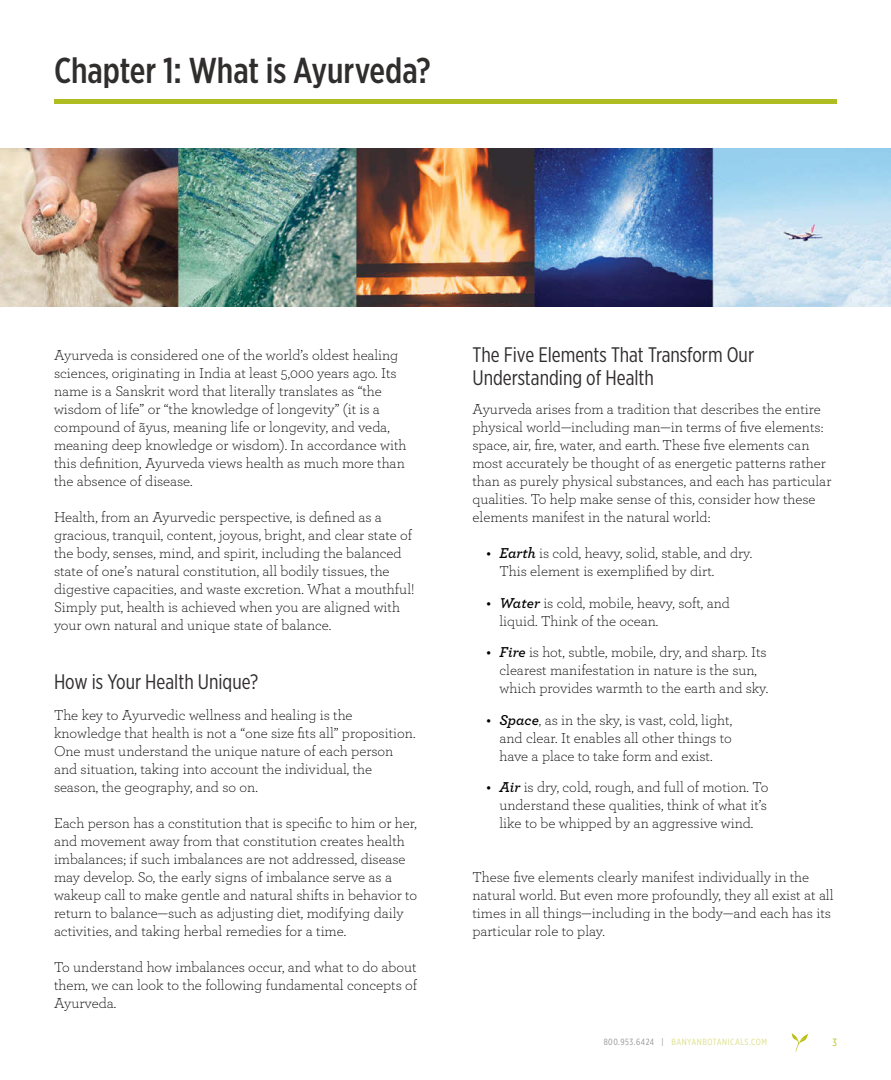
<style>
.page{position:relative;width:891px;height:1080px;background:#fff}
.page>*{position:absolute;margin:0;border:0;box-sizing:border-box;transform-origin:0 0}
.t1{font:500 36px "Gotham X Narrow";color:#302d2d}
.t2{font:21px/22.5px "Gotham X Narrow";color:#302d2d}
.t3{font:300 15px/18px "Archer";color:#000}
.t4{font:10.5px "Gotham X Narrow";color:#b8bf0d}
.t5{font:9px "Gotham X Narrow";letter-spacing:.06em;color:#dcdf86}
.s1{font-weight:600;font-style:italic}
.s2{color:#939598}
</style>
<div class="page">
<svg style="left:792px;top:1033px;width:17px;height:19px"></svg>
<div style="left:54px;top:99px;width:783px;height:5px;background:#afbc22"></div>
<img style="left:0;top:148px;width:891px;height:159px">
<h1 class="t1" style="left:54px;top:54px;width:378px">Chapter 1: What is Ayurveda?</h1>
<p class="t3" style="left:54px;top:347px;width:354px">Ayurveda is considered one of the world’s oldest healing sciences, originating in India at least 5,000 years ago. Its name is a Sanskrit word that literally translates as “the wisdom of life” or “the knowledge of longevity” (it is a compound of ãyus, meaning life or longevity, and veda, meaning deep knowledge or wisdom). In accordance with this definition, Ayurveda views health as much more than the absence of disease.</p>
<p class="t3" style="left:54px;top:509px;width:362px">Health, from an Ayurvedic perspective, is defined as a gracious, tranquil, content, joyous, bright, and clear state of the body, senses, mind, and spirit, including the balanced state of one’s natural constitution, all bodily tissues, the digestive capacities, and waste excretion. What a mouthful!<br>Simply put, health is achieved when you are aligned with your own natural and unique state of balance.</p>
<h2 class="t2" style="left:54px;top:671px;width:206px">How is Your Health Unique?</h2>
<p class="t3" style="left:54px;top:707px;width:363px">The key to Ayurvedic wellness and healing is the knowledge that health is not a “one size fits all” proposition.<br>One must understand the unique nature of each person and situation, taking into account the individual, the season, the geography, and so on.</p>
<p class="t3" style="left:54px;top:815px;width:365px">Each person has a constitution that is specific to him or her, and movement away from that constitution creates health imbalances; if such imbalances are not addressed, disease may develop. So, the early signs of imbalance serve as a wakeup call to make gentle and natural shifts in behavior to return to balance—such as adjusting diet, modifying daily activities, and taking herbal remedies for a time.</p>
<p class="t3" style="left:54px;top:959px;width:365px;text-align:justify">To understand how imbalances occur, and what to do about them, we can look to the following fundamental concepts of Ayurveda.</p>
<h2 class="t2" style="left:472px;top:345px;width:283px">The Five Elements That Transform Our<br>Understanding of Health</h2>
<p class="t3" style="left:472px;top:401px;width:360px">Ayurveda arises from a tradition that describes the entire physical world—including man—in terms of five elements: space, air, fire, water, and earth. These five elements can most accurately be thought of as energetic patterns rather than as purely physical substances, and each has particular qualities. To help make sense of this, consider how these elements manifest in the natural world:</p>
<p class="t3" style="left:500px;top:545px;width:254px;text-indent:-14px"><span class="s1">• Earth</span> is cold, heavy, solid, stable, and dry.<br>This element is exemplified by dirt.</p>
<p class="t3" style="left:500px;top:594px;width:232px;text-indent:-14px"><span class="s1">• Water</span> is cold, mobile, heavy, soft, and liquid. Think of the ocean.</p>
<p class="t3" style="left:500px;top:644px;width:270px;text-indent:-14px"><span class="s1">• Fire</span> is hot, subtle, mobile, dry, and sharp. Its clearest manifestation in nature is the sun, which provides warmth to the earth and sky.</p>
<p class="t3" style="left:500px;top:711px;width:234px;text-align:justify;text-indent:-14px"><span class="s1">• Space</span>, as in the sky, is vast, cold, light, and clear. It enables all other things to have a place to take form and exist.</p>
<p class="t3" style="left:500px;top:779px;width:270px;text-align:justify;text-indent:-14px"><span class="s1">• Air</span> is dry, cold, rough, and full of motion. To understand these qualities, think of what it’s like to be whipped by an aggressive wind.</p>
<p class="t3" style="left:472px;top:869px;width:363px">These five elements clearly manifest individually in the natural world. But even more profoundly, they all exist at all times in all things—including in the body—and each has its particular role to play.</p>
<p class="t5" style="left:604px;top:1038px;width:165px"><span class="s2">800.953.6424 |</span> BANYANBOTANICALS.COM</p>
<p class="t4" style="left:833px;top:1038px;width:6px">3</p>
</div>
